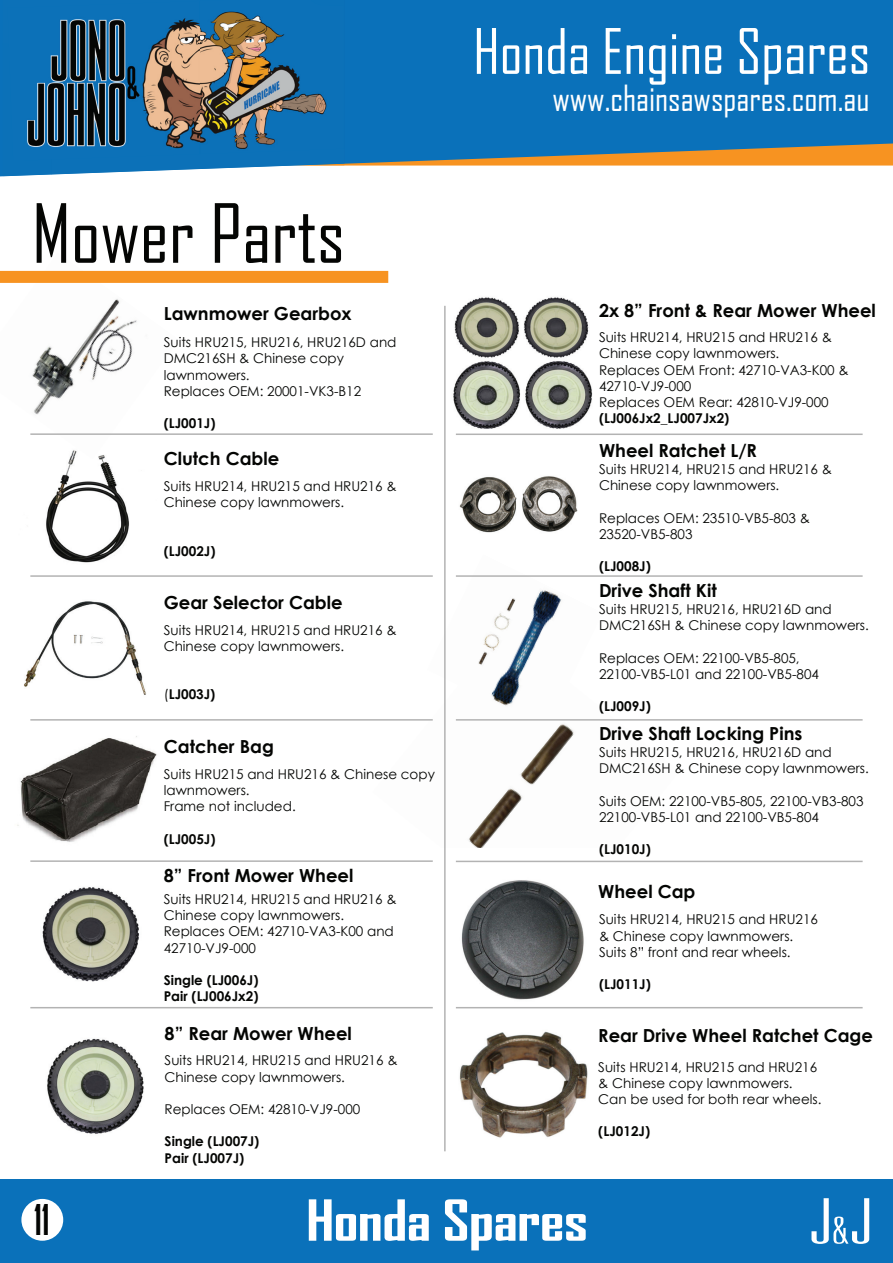
<style>
.page{position:relative;width:893px;height:1263px;background:#fff}
.page>*{position:absolute;margin:0;border:0;box-sizing:border-box;transform-origin:0 0}
.t1{font:78px "Agency FB";color:#040503}
.t2{font:63px "Universal Accreditation";color:#fff;scale:1.76 1}
.t3{font:60px "Agency FB";color:#fff}
.t4{font:700 condensed 54.15px "Agency FB";color:#fff;scale:1.44 1}
.t5{font:700 condensed 40.5px "Agency FB";color:#040503}
.t6{font:34.5px "Agency FB";color:#fff}
.t7{font:700 18px "Century Gothic";color:#040503}
.t8{font:13.5px/16.2px "Century Gothic";color:#040503}
.t9{font:700 13.5px/16.2px "Century Gothic";color:#040503}
.s1{font-weight:400}
.s2{font-size:37.5px}
</style>
<div class="page">
<img style="left:468px;top:728px;width:212px;height:135px">
<img style="left:444px;top:1031px;width:144px;height:121px">
<img style="left:456px;top:848px;width:156px;height:161px">
<img style="left:478px;top:590px;width:91px;height:138px">
<img style="left:444px;top:297px;width:149px;height:132px">
<img style="left:42px;top:887px;width:97px;height:95px">
<img style="left:17px;top:736px;width:140px;height:106px">
<img style="left:46px;top:459px;width:83px;height:104px">
<img style="left:0;top:270px;width:179px;height:189px">
<svg style="left:0;top:0;width:893px;height:176px;background:#287bb3"></svg>
<img style="left:3px;top:174px;width:342px;height:3px">
<img style="left:52px;top:44px;width:148px;height:77px">
<img style="left:200px;top:0;width:145px;height:149px">
<img style="left:52px;top:121px;width:148px;height:28px">
<img style="left:3px;top:0;width:221px;height:44px">
<img style="left:311px;top:0;width:34px;height:6px">
<img style="left:3px;top:44px;width:49px;height:132px">
<img style="left:51px;top:149px;width:294px;height:25px">
<div style="left:0;top:271px;width:388px;height:12px;background:#f79321"></div>
<hr style="left:444px;top:306px;width:2px;height:845px;background:#b3b3b3">
<hr style="left:456px;top:433px;width:407px;height:2px;background:#b3b3b3">
<hr style="left:456px;top:575px;width:407px;height:2px;background:#b3b3b3">
<hr style="left:456px;top:719px;width:407px;height:2px;background:#b3b3b3">
<hr style="left:456px;top:861px;width:407px;height:1px;background:#b3b3b3">
<hr style="left:456px;top:1007px;width:407px;height:1px;background:#b3b3b3">
<hr style="left:30px;top:433px;width:403px;height:2px;background:#b3b3b3">
<hr style="left:30px;top:575px;width:403px;height:2px;background:#b3b3b3">
<hr style="left:30px;top:719px;width:403px;height:2px;background:#b3b3b3">
<hr style="left:30px;top:860px;width:403px;height:2px;background:#b3b3b3">
<hr style="left:30px;top:1007px;width:403px;height:1px;background:#b3b3b3">
<img style="left:24px;top:601px;width:122px;height:94px">
<img style="left:47px;top:1038px;width:97px;height:96px">
<img style="left:459px;top:476px;width:119px;height:57px">
<div style="left:0;top:1180px;width:893px;height:83px;background:#0a71ba"></div>
<div style="left:21px;top:1199px;width:42px;height:42px;background:#fff;border-radius:50%"></div>
<h1 class="t1" style="left:32px;top:186px;width:315px">Mower Parts</h1>
<h3 class="t7" style="left:164px;top:300px;width:189px">Lawnmower Gearbox</h3>
<p class="t8" style="left:164px;top:334px;width:234px">Suits HRU215, HRU216, HRU216D and<br>DMC216SH &amp; Chinese copy lawnmowers.<br>Replaces OEM: 20001-VK3-B12</p>
<p class="t9" style="left:164px;top:415px;width:53px">(LJ001J)</p>
<h3 class="t7" style="left:164px;top:445px;width:117px">Clutch Cable</h3>
<p class="t8" style="left:164px;top:478px;width:234px">Suits HRU214, HRU215 and HRU216 &amp;<br>Chinese copy lawnmowers.</p>
<p class="t9" style="left:164px;top:542px;width:53px">(LJ002J)</p>
<h3 class="t7" style="left:164px;top:589px;width:180px">Gear Selector Cable</h3>
<p class="t8" style="left:164px;top:621px;width:234px">Suits HRU214, HRU215 and HRU216 &amp;<br>Chinese copy lawnmowers.</p>
<p class="t9" style="left:164px;top:686px;width:53px"><span class="s1">(</span>LJ003J)</p>
<h3 class="t7" style="left:164px;top:733px;width:112px">Catcher Bag</h3>
<p class="t8" style="left:164px;top:766px;width:273px">Suits HRU215 and HRU216 &amp; Chinese copy lawnmowers.<br>Frame not included.</p>
<p class="t9" style="left:164px;top:830px;width:53px">(LJ005J)</p>
<h3 class="t7" style="left:164px;top:862px;width:191px">8” Front Mower Wheel</h3>
<p class="t8" style="left:164px;top:891px;width:234px">Suits HRU214, HRU215 and HRU216 &amp;<br>Chinese copy lawnmowers.<br>Replaces OEM: 42710-VA3-K00 and<br>42710-VJ9-000</p>
<p class="t9" style="left:164px;top:971px;width:96px">Single (LJ006J)<br>Pair (LJ006Jx2)</p>
<h3 class="t7" style="left:165px;top:1019px;width:189px">8” Rear Mower Wheel</h3>
<p class="t8" style="left:165px;top:1052px;width:234px">Suits HRU214, HRU215 and HRU216 &amp;<br>Chinese copy lawnmowers.</p>
<p class="t8" style="left:165px;top:1101px;width:197px">Replaces OEM: 42810-VJ9-000</p>
<p class="t9" style="left:165px;top:1133px;width:96px">Single (LJ007J)<br>Pair (LJ007J)</p>
<h3 class="t3" style="left:473px;top:15px;width:399px">Honda Engine Spares</h3>
<h3 class="t6" style="left:552px;top:77px;width:318px">www.chainsawspares.com.au</h3>
<h3 class="t7" style="left:599px;top:296px;width:278px">2x 8” Front &amp; Rear Mower Wheel</h3>
<p class="t8" style="left:599px;top:329px;width:251px">Suits HRU214, HRU215 and HRU216 &amp;<br>Chinese copy lawnmowers.<br>Replaces OEM Front: 42710-VA3-K00 &amp;<br>42710-VJ9-000<br>Replaces OEM Rear: 42810-VJ9-000</p>
<p class="t9" style="left:599px;top:410px;width:132px">(LJ006Jx2_LJ007Jx2)</p>
<h3 class="t7" style="left:599px;top:436px;width:160px">Wheel Ratchet L/R</h3>
<p class="t8" style="left:599px;top:461px;width:234px">Suits HRU214, HRU215 and HRU216 &amp;<br>Chinese copy lawnmowers.</p>
<p class="t8" style="left:599px;top:510px;width:212px">Replaces OEM: 23510-VB5-803 &amp;<br>23520-VB5-803</p>
<p class="t9" style="left:599px;top:558px;width:53px">(LJ008J)</p>
<h3 class="t7" style="left:599px;top:576px;width:119px">Drive Shaft Kit</h3>
<p class="t8" style="left:599px;top:601px;width:271px">Suits HRU215, HRU216, HRU216D and<br>DMC216SH &amp; Chinese copy lawnmowers.</p>
<p class="t8" style="left:599px;top:650px;width:221px">Replaces OEM: 22100-VB5-805,<br>22100-VB5-L01 and 22100-VB5-804</p>
<p class="t9" style="left:599px;top:698px;width:53px">(LJ009J)</p>
<h3 class="t7" style="left:599px;top:720px;width:205px">Drive Shaft Locking Pins</h3>
<p class="t8" style="left:599px;top:744px;width:271px">Suits HRU215, HRU216, HRU216D and<br>DMC216SH &amp; Chinese copy lawnmowers.</p>
<p class="t8" style="left:599px;top:793px;width:266px">Suits OEM: 22100-VB5-805, 22100-VB3-803<br>22100-VB5-L01 and 22100-VB5-804</p>
<p class="t9" style="left:599px;top:841px;width:53px">(LJ010J)</p>
<h3 class="t7" style="left:598px;top:877px;width:99px">Wheel Cap</h3>
<p class="t8" style="left:599px;top:911px;width:220px">Suits HRU214, HRU215 and HRU216 &amp; Chinese copy lawnmowers.<br>Suits 8” front and rear wheels.</p>
<p class="t9" style="left:599px;top:975px;width:53px">(LJ011J)</p>
<h3 class="t7" style="left:598px;top:1022px;width:276px">Rear Drive Wheel Ratchet Cage</h3>
<p class="t8" style="left:598px;top:1058px;width:225px">Suits HRU214, HRU215 and HRU216 &amp; Chinese copy lawnmowers.<br>Can be used for both rear wheels.</p>
<p class="t9" style="left:598px;top:1123px;width:53px">(LJ012J)</p>
<h3 class="t5" style="left:34px;top:1198px;width:16px">11</h3>
<h3 class="t4" style="left:306px;top:1191px;width:197px">Honda Spares</h3>
<h2 class="t2" style="left:812px;top:1193px;width:36px">J<span class="s2">&amp;</span>J</h2>
</div>
